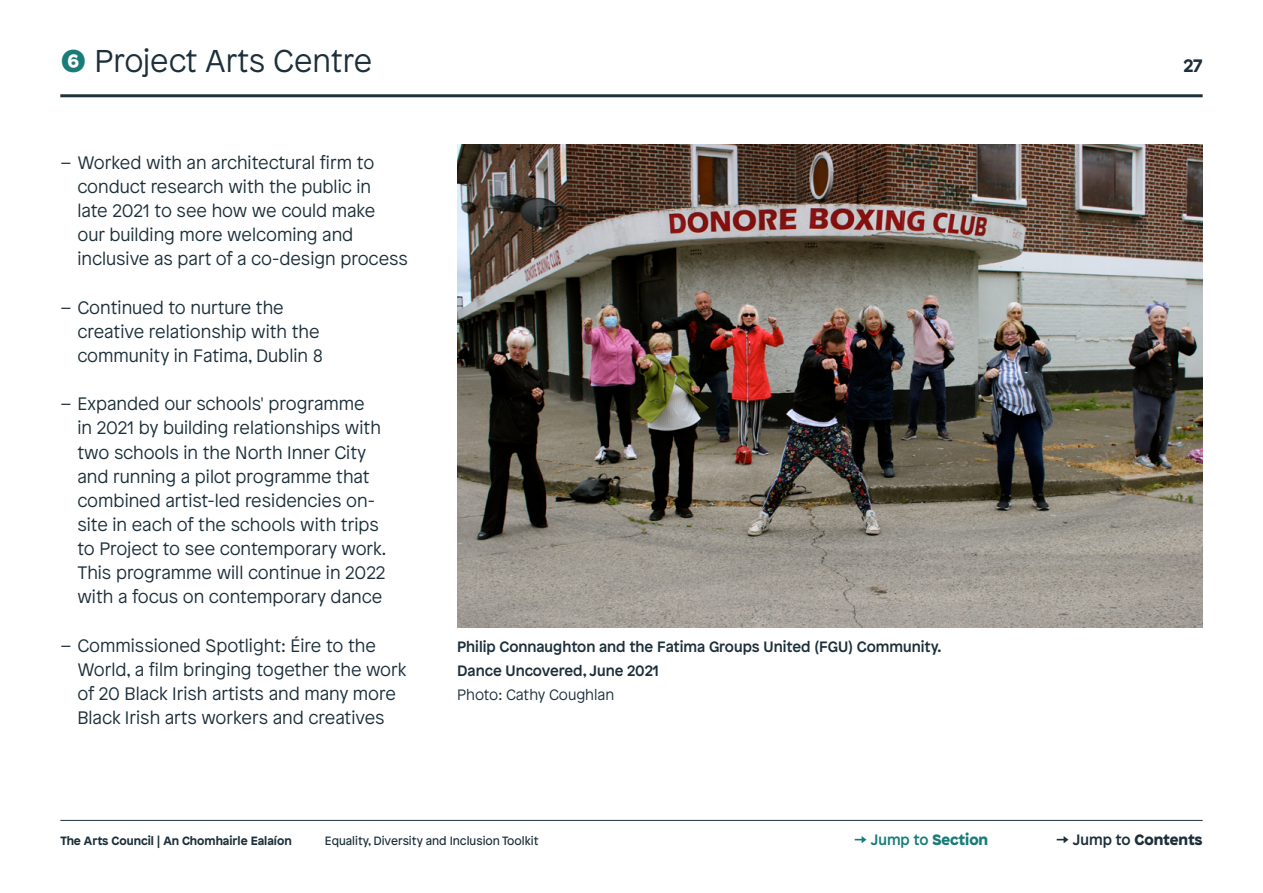
<style>
.page{position:relative;width:1263px;height:893px;background:#fff}
.page>*{position:absolute;margin:0;border:0;box-sizing:border-box;transform-origin:0 0}
.t1{font:300 31.5px "Patron";color:#1c2f3a}
.Body_Bullet{font:300 18px/24.2px "Patron";color:#1c2f3a}
.t2{font:700 18px "Patron";color:#1c2f3a}
.t3{font:500 15px/24.2px "Patron";color:#1c2f3a}
.t4{font:900 15px "Patron";color:#1c2f3a}
.t5{font:500 15px "Patron";color:#187d7a}
.t6{font:12px "Patron";color:#1c2f3a}
.t7{font:700 12px "Patron";color:#1c2f3a}
.s1{font-weight:700;color:#187d7a}
.s2{font-weight:300}
.s3{font-weight:900}
.s4{font-weight:500}
</style>
<div class="page">
<hr style="left:60px;top:94px;width:1143px;height:3px;background:#1c2f3a">
<hr style="left:60px;top:820px;width:1143px;height:1px;background:#1c2f3a">
<img style="left:457px;top:145px;width:746px;height:482px">
<h1 class="t1" style="left:60px;top:39px;width:313px"><span class="s1">❻</span> Project Arts Centre</h1>
<p class="Body_Bullet" style="left:77px;top:150px;width:332px;text-indent:-17px">– Worked with an architectural firm to conduct research with the public in<br>late 2021 to see how we could make<br>our building more welcoming and inclusive as part of a co-design process</p>
<p class="Body_Bullet" style="left:77px;top:294px;width:247px;text-indent:-17px">– Continued to nurture the creative relationship with the community in Fatima, Dublin 8</p>
<p class="Body_Bullet" style="left:77px;top:391px;width:310px;text-indent:-17px">– Expanded our schools' programme<br>in 2021 by building relationships with two schools in the North Inner City and running a pilot programme that combined artist-led residencies on&shy;site in each of the schools with trips to Project to see contemporary work.<br>This programme will continue in 2022 with a focus on contemporary dance</p>
<p class="Body_Bullet" style="left:77px;top:632px;width:331px;text-indent:-17px">– Commissioned Spotlight: Éire to the World, a film bringing together the work of 20 Black Irish artists and many more Black Irish arts workers and creatives</p>
<p class="t3" style="left:457px;top:634px;width:486px">Philip Connaughton and the Fatima Groups United (FGU) Community.</p>
<p class="t3" style="left:457px;top:658px;width:203px">Dance Uncovered, June 2021<br><span class="s2">Photo: Cathy Coughlan</span></p>
<p class="t2" style="left:1183px;top:52px;width:21px">27</p>
<p class="t5" style="left:854px;top:828px;width:136px">→ Jump to <span class="s3">Section</span></p>
<p class="t7" style="left:60px;top:831px;width:233px">The Arts Council | An Chomhairle Ealaíon</p>
<p class="t4" style="left:1056px;top:827px;width:148px"><span class="s4">→ Jump to</span> Contents</p>
<p class="t6" style="left:325px;top:831px;width:215px">Equality, Diversity and Inclusion Toolkit</p>
</div>
